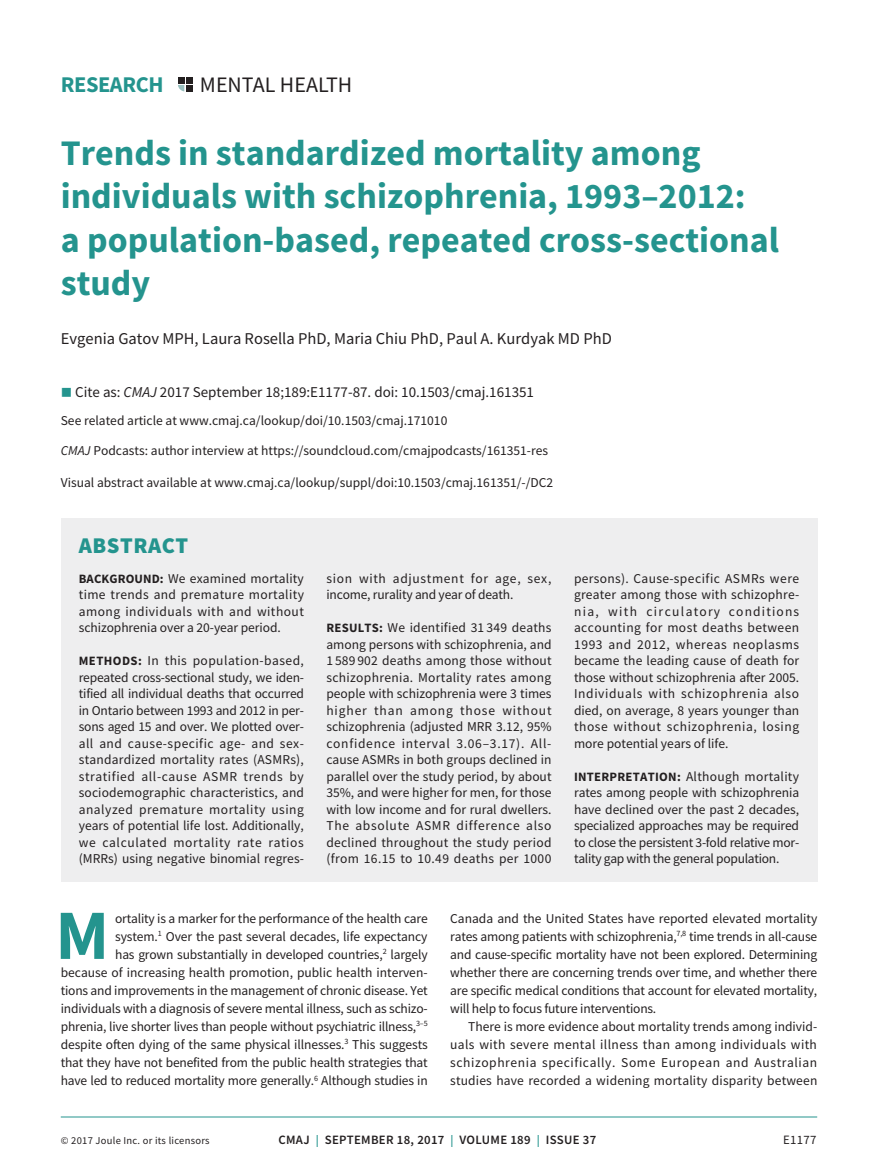
<style>
.page{position:relative;width:878px;height:1175px;background:#fff}
.page>*{position:absolute;margin:0;border:0;box-sizing:border-box;transform-origin:0 0}
.t1{font:700 70.65px "Source Sans Pro";color:#24948e}
.t2{font:700 36px/43.2px "Source Sans Pro";color:#24948e}
.t3{font:700 22.5px "Source Sans Pro";letter-spacing:-.02em;color:#24948e}
.t4{font:900 22.5px "Source Sans Pro";letter-spacing:.025em;color:#24948e}
.t5{font:22.05px "Source Sans Pro";color:#231f20}
.t6{font:16.5px "Source Sans Pro";color:#231f20}
.t7{font:15px "Source Sans Pro";color:#231f20}
.t8{font:13.5px/16.5px "Source Sans Pro";letter-spacing:-.01em;color:#231f20;text-align:justify}
.t9{font:600 12.75px "Source Sans Pro";letter-spacing:.025em;color:#231f20}
.t10{font:12.75px "Source Sans Pro";letter-spacing:.025em;color:#231f20}
.t11{font:10.5px "Source Sans Pro";letter-spacing:.025em;color:#231f20}
.s1{color:#24948e}
.s2{font-style:italic}
.s3{font-weight:700;font-size:12.75px}
.s4{font-size:12px;color:#24948e}
</style>
<div class="page">
<hr style="left:61px;top:1116px;width:756px;height:1px;background:#24948e">
<div style="left:61px;top:518px;width:756px;height:363px;background:#eeeeef"></div>
<svg style="left:178px;top:77px;width:14px;height:14px"></svg>
<h3 class="t3" style="left:61px;top:69px;width:104px">RESEARCH</h3>
<h3 class="t5" style="left:200px;top:70px;width:154px">MENTAL HEALTH</h3>
<h2 class="t2" style="left:61px;top:131px;width:719px">Trends in standardized mortality among individuals with schizophrenia, 1993–2012:<br>a population-based, repeated cross-sectional study</h2>
<p class="t6" style="left:61px;top:328px;width:552px">Evgenia Gatov MPH, Laura Rosella PhD, Maria Chiu PhD, Paul A. Kurdyak MD PhD</p>
<p class="t7" style="left:61px;top:382px;width:474px"><span class="s1">■</span> Cite as: <span class="s2">CMAJ</span> 2017 September 18;189:E1177-87. doi: 10.1503/cmaj.161351</p>
<p class="t8" style="left:61px;top:412px;width:388px">See related article at www.cmaj.ca/lookup/doi/10.1503/cmaj.171010</p>
<p class="t8" style="left:61px;top:442px;width:489px"><span class="s2">CMAJ</span> Podcasts: author interview at https://soundcloud.com/cmajpodcasts/161351-res</p>
<p class="t8" style="left:61px;top:474px;width:494px">Visual abstract available at www.cmaj.ca/lookup/suppl/doi:10.1503/cmaj.161351/-/DC2</p>
<h3 class="t4" style="left:79px;top:529px;width:111px">ABSTRACT</h3>
<p class="t8" style="left:79px;top:570px;width:227px"><span class="s3">BACKGROUND:</span> We examined mortality time trends and premature mortality among individuals with and without schizophrenia over a 20-year period.</p>
<p class="t8" style="left:79px;top:652px;width:227px"><span class="s3">METHODS:</span> In this population-based, repeated cross-sectional study, we iden&shy;tified all individual deaths that occurred in Ontario between 1993 and 2012 in per&shy;sons aged 15 and over. We plotted over&shy;all and cause-specific age- and sex&shy;standardized mortality rates (ASMRs), stratified all-cause ASMR trends by sociodemographic characteristics, and analyzed premature mortality using years of potential life lost. Additionally, we calculated mortality rate ratios (MRRs) using negative binomial regres-</p>
<p class="t8" style="left:326px;top:570px;width:226px">sion with adjustment for age, sex, income, rurality and year of death.</p>
<p class="t8" style="left:326px;top:619px;width:227px"><span class="s3">RESULTS:</span> We identified 31 349 deaths among persons with schizophrenia, and 1 589 902 deaths among those without schizophrenia. Mortality rates among people with schizophrenia were 3 times higher than among those without schizophrenia (adjusted MRR 3.12, 95% confidence interval 3.06–3.17). All&shy;cause ASMRs in both groups declined in parallel over the study period, by about 35%, and were higher for men, for those with low income and for rural dwellers.<br>The absolute ASMR difference also declined throughout the study period (from 16.15 to 10.49 deaths per 1000</p>
<p class="t8" style="left:574px;top:570px;width:227px">persons). Cause-specific ASMRs were greater among those with schizophre&shy;nia, with circulatory conditions accounting for most deaths between 1993 and 2012, whereas neoplasms became the leading cause of death for those without schizophrenia after 2005.<br>Individuals with schizophrenia also died, on average, 8 years younger than those without schizophrenia, losing more potential years of life.</p>
<p class="t8" style="left:574px;top:768px;width:227px"><span class="s3">INTERPRETATION:</span> Although mortality rates among people with schizophrenia have declined over the past 2 decades, specialized approaches may be required to close the persistent 3-fold relative mor&shy;tality gap with the general population.</p>
<h1 class="t1" style="left:55px;top:887px;width:55px">M</h1>
<p class="t8" style="left:61px;top:909px;width:368px;line-height:18px;text-align:right">ortality is a marker for the performance of the health care<br>system.<sup>1</sup> Over the past several decades, life expectancy<br>has grown substantially in developed countries,<sup>2</sup> largely<br>because of increasing health promotion, public health interven&shy;tions and improvements in the management of chronic disease. Yet individuals with a diagnosis of severe mental illness, such as schizo&shy;phrenia, live shorter lives than people without psychiatric illness,<sup>3–5 </sup>despite often dying of the same physical illnesses.<sup>3</sup> This suggests that they have not benefited from the public health strategies that have led to reduced mortality more generally.<sup>6</sup> Although studies in</p>
<p class="t8" style="left:450px;top:909px;width:369px;line-height:18px">Canada and the United States have reported elevated mortality rates among patients with schizophrenia,<sup>7,8</sup> time trends in all-cause and cause-specific mortality have not been explored. Determining whether there are concerning trends over time, and whether there are specific medical conditions that account for elevated mortality, will help to focus future interventions.</p>
<p class="t8" style="left:450px;top:1017px;width:368px;line-height:18px;text-indent:18px">There is more evidence about mortality trends among individ&shy;uals with severe mental illness than among individuals with schizophrenia specifically. Some European and Australian studies have recorded a widening mortality disparity between</p>
<p class="t11" style="left:61px;top:1134px;width:150px">© 2017 Joule Inc. or its licensors</p>
<p class="t9" style="left:278px;top:1131px;width:319px">CMAJ <span class="s4">|</span> SEPTEMBER 18, 2017 <span class="s4">|</span> VOLUME 189 <span class="s4">|</span> ISSUE 37</p>
<p class="t10" style="left:783px;top:1132px;width:35px">E1177</p>
</div>
